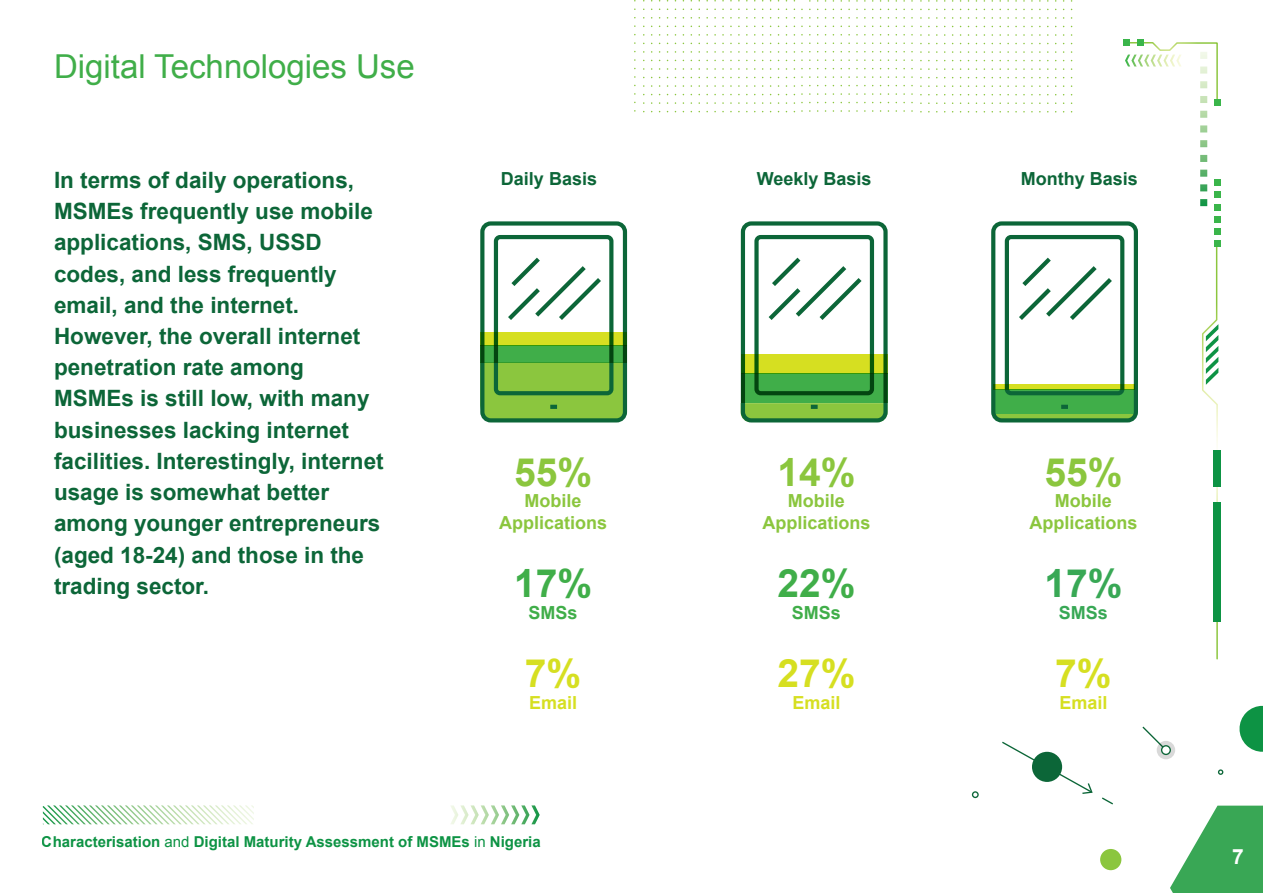
<style>
.page{position:relative;width:1263px;height:893px;background:#fff}
.page>*{position:absolute;margin:0;border:0;box-sizing:border-box;transform-origin:0 0}
.t1{font:700 39px "Arial";color:#8bc63e}
.t2{font:700 39px "Arial";color:#d6df21}
.t3{font:700 39px "Arial";color:#40ae49}
.t4{font:700 39px "Arial";color:#38a855}
.t5{font:33px "Arial";color:#40ae49}
.t6{font:700 22.5px/31.2px "Arial";color:#0c6638}
.t7{font:700 21px "Arial";color:#fff}
.t8{font:700 18px/21.6px "Arial";color:#8bc63e;text-align:center}
.t9{font:700 18px "Arial";color:#0c6638}
.t10{font:700 18px "Arial";color:#d6df21}
.t11{font:700 18px "Arial";color:#40ae49}
.t12{font:700 18px "Arial";color:#38a855}
.t13{font:700 15px "Arial";color:#0d9344}
.s1{font-weight:400}
</style>
<div class="page">
<svg style="left:1102px;top:797px;width:11px;height:7px"></svg>
<svg style="left:1002px;top:742px;width:91px;height:52px"></svg>
<div style="left:1032px;top:752px;width:30px;height:30px;background:#0c6638;border-radius:50%"></div>
<div style="left:1100px;top:849px;width:21px;height:21px;background:#8bc63e;border-radius:50%"></div>
<svg style="left:1239px;top:705px;width:24px;height:47px"></svg>
<svg style="left:1218px;top:769px;width:5px;height:6px"></svg>
<svg style="left:972px;top:791px;width:7px;height:7px"></svg>
<div style="left:1157px;top:741px;width:18px;height:18px;background:#d9d9d9;border-radius:50%"></div>
<svg style="left:1142px;top:727px;width:29px;height:28px"></svg>
<svg style="left:1170px;top:806px;width:93px;height:87px"></svg>
<svg style="left:1214px;top:228px;width:6px;height:6px"></svg>
<svg style="left:1214px;top:216px;width:6px;height:6px"></svg>
<div style="left:1213px;top:450px;width:8px;height:37px;background:#0d9344"></div>
<div style="left:1213px;top:502px;width:8px;height:119px;background:#0d9344"></div>
<svg style="left:1202px;top:240px;width:18px;height:420px"></svg>
<svg style="left:1123px;top:40px;width:97px;height:170px"></svg>
<svg style="left:634px;top:0;width:438px;height:113px"></svg>
<svg style="left:43px;top:805px;width:211px;height:19px"></svg>
<svg style="left:451px;top:805px;width:89px;height:19px"></svg>
<svg style="left:480px;top:221px;width:148px;height:202px"></svg>
<svg style="left:740px;top:221px;width:148px;height:202px"></svg>
<svg style="left:991px;top:221px;width:147px;height:202px"></svg>
<div style="left:480px;top:345px;width:147px;height:17px;background:#40ae49"></div>
<svg style="left:741px;top:374px;width:147px;height:29px;background:#33983d"></svg>
<div style="left:480px;top:332px;width:147px;height:13px;background:#d6df21"></div>
<div style="left:741px;top:354px;width:147px;height:20px;background:#d6df21"></div>
<div style="left:993px;top:384px;width:142px;height:6px;background:#d6df21"></div>
<h2 class="t5" style="left:54px;top:45px;width:362px">Digital Technologies Use</h2>
<p class="t6" style="left:54px;top:165px;width:331px">In terms of daily operations,<br>MSMEs frequently use mobile applications, SMS, USSD codes, and less frequently email, and the internet.<br>However, the overall internet penetration rate among<br>MSMEs is still low, with many businesses lacking internet facilities. Interestingly, internet usage is somewhat better among younger entrepreneurs (aged 18-24) and those in the trading sector.</p>
<p class="t9" style="left:501px;top:167px;width:98px">Daily Basis</p>
<p class="t9" style="left:757px;top:167px;width:116px">Weekly Basis</p>
<p class="t9" style="left:1021px;top:167px;width:119px">Monthy Basis</p>
<h1 class="t1" style="left:514px;top:446px;width:80px">55%</h1>
<p class="t8" style="left:499px;top:491px;width:110px">Mobile<br>Applications</p>
<h1 class="t3" style="left:514px;top:558px;width:80px">17%</h1>
<p class="t11" style="left:528px;top:601px;width:51px">SMSs</p>
<h1 class="t2" style="left:525px;top:648px;width:58px">7%</h1>
<p class="t10" style="left:529px;top:691px;width:50px">Email</p>
<h1 class="t1" style="left:777px;top:446px;width:80px">14%</h1>
<p class="t8" style="left:762px;top:491px;width:110px">Mobile<br>Applications</p>
<h1 class="t3" style="left:777px;top:558px;width:80px">22%</h1>
<p class="t11" style="left:792px;top:601px;width:51px">SMSs</p>
<h1 class="t2" style="left:777px;top:648px;width:80px">27%</h1>
<p class="t10" style="left:792px;top:691px;width:50px">Email</p>
<h1 class="t1" style="left:1044px;top:446px;width:80px">55%</h1>
<p class="t8" style="left:1029px;top:491px;width:110px">Mobile<br>Applications</p>
<h1 class="t4" style="left:1044px;top:558px;width:80px">17%</h1>
<p class="t12" style="left:1059px;top:601px;width:51px">SMSs</p>
<h1 class="t2" style="left:1055px;top:648px;width:58px">7%</h1>
<p class="t10" style="left:1059px;top:691px;width:50px">Email</p>
<p class="t13" style="left:42px;top:831px;width:500px">Characterisation <span class="s1">and</span> Digital Maturity Assessment of MSMEs <span class="s1">in</span> Nigeria</p>
<p class="t7" style="left:1232px;top:842px;width:13px">7</p>
</div>
